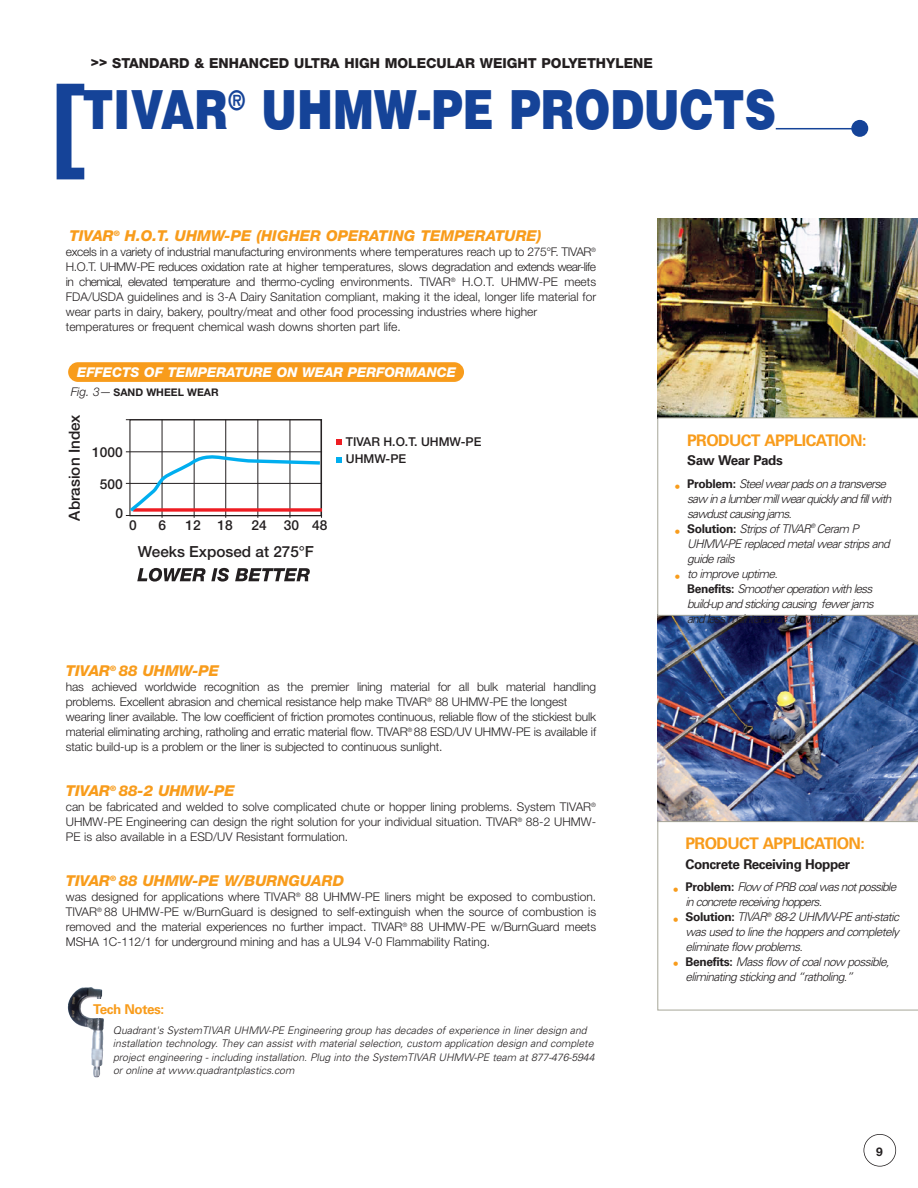
<style>
.page{position:relative;width:918px;height:1188px;background:#fff}
.page>*{position:absolute;margin:0;border:0;box-sizing:border-box;transform-origin:0 0}
.t1{font:700 105px "Helvetica Neue";color:#154398}
.t2{font:900 54px "Helvetica";color:#154398;scale:.8 1}
.t3{font:700 16.05px "Univers";letter-spacing:-.04em;color:#f89c1c}
.t4{font:500 15.3px "Helvetica Neue";color:#231f20}
.t5{font:italic 800 15px "Helvetica Neue";color:#f89c1c}
.t6{font:800 13.8px "Helvetica Neue";color:#231f20}
.t7{font:500 13.8px "Helvetica Neue";color:#231f20}
.t8{font:italic 800 13.5px "Helvetica Neue";color:#fff}
.t9{font:700 13.5px "Univers";letter-spacing:-.035em;color:#231f20}
.t10{font:700 13.5px "Univers";letter-spacing:-.035em;color:#f89c1c}
.t11{font:500 12.3px/17.5px "Helvetica Neue";color:#231f20}
.t12{font:300 12px/15px "Helvetica Neue";letter-spacing:-.01em;color:#231f20}
.t13{font:italic 300 12px/15px "Univers";letter-spacing:-.07em;color:#231f20}
.t14{font:700 12px "Helvetica Neue";color:#f89c1c}
.t15{font:700 12px "Helvetica Neue";color:#231f20}
.t16{font:italic 300 10.5px/13.5px "Univers";letter-spacing:-.005em;color:#231f20}
.t17{font:700 10.5px "Helvetica Neue";color:#231f20}
.s1{font-weight:300;font-style:italic;font-size:12px}
.s2{font-weight:700;font-style:normal}
</style>
<div class="page">
<hr style="left:776px;top:128px;width:77px;height:1px;background:#154398">
<div style="left:851px;top:120px;width:17px;height:17px;background:#154398;border-radius:50%"></div>
<div style="left:864px;top:1134px;width:32px;height:33px;border:2px solid #231f20;border-radius:50%"></div>
<img style="left:657px;top:616px;width:261px;height:205px">
<img style="left:657px;top:219px;width:261px;height:198px">
<svg style="left:657px;top:417px;width:261px;height:199px"></svg>
<svg style="left:657px;top:821px;width:261px;height:189px"></svg>
<img style="left:68px;top:987px;width:36px;height:91px">
<div style="left:94px;top:999px;width:8px;height:18px;background:#fff"></div>
<hr style="left:162px;top:419px;width:1px;height:99px;background:#231f20">
<hr style="left:194px;top:419px;width:1px;height:99px;background:#231f20">
<hr style="left:225px;top:419px;width:1px;height:99px;background:#231f20">
<hr style="left:258px;top:419px;width:1px;height:99px;background:#231f20">
<hr style="left:321px;top:419px;width:1px;height:99px;background:#231f20">
<hr style="left:126px;top:419px;width:196px;height:1px;background:#231f20">
<hr style="left:126px;top:452px;width:196px;height:1px;background:#231f20">
<hr style="left:126px;top:483px;width:196px;height:1px;background:#231f20">
<hr style="left:126px;top:515px;width:196px;height:1px;background:#231f20">
<hr style="left:290px;top:419px;width:1px;height:99px;background:#231f20">
<svg style="left:336px;top:439px;width:6px;height:6px"></svg>
<svg style="left:336px;top:457px;width:6px;height:6px"></svg>
<svg style="left:128px;top:453px;width:195px;height:61px"></svg>
<svg style="left:137px;top:568px;width:92px;height:14px"></svg>
<svg style="left:235px;top:568px;width:75px;height:13px"></svg>
<svg style="left:68px;top:362px;width:396px;height:20px;background:#f89e21"></svg>
<p class="t6" style="left:91px;top:58px;width:564px">&gt;&gt; STANDARD &amp; ENHANCED ULTRA HIGH MOLECULAR WEIGHT POLYETHYLENE</p>
<h1 class="t1" style="left:49px;top:58px;width:36px">[</h1>
<h2 class="t2" style="left:82px;top:90px;width:868px">TIVAR<sup>®</sup> UHMW-PE PRODUCTS</h2>
<p class="t5" style="left:69px;top:230px;width:474px">TIVAR<sup>®</sup> H.O.T. UHMW-PE (HIGHER OPERATING TEMPERATURE)</p>
<p class="t12" style="left:66px;top:244px;width:532px">excels in a variety of industrial manufacturing environments where temperatures reach up to 275°F. TIVAR<sup>® </sup>H.O.T. UHMW-PE reduces oxidation rate at higher temperatures, slows degradation and extends wear-life in chemical, elevated temperature and thermo-cycling environments. TIVAR<sup>®</sup> H.O.T. UHMW-PE meets FDA/USDA guidelines and is 3-A Dairy Sanitation compliant, making it the ideal, longer life material for wear parts in dairy, bakery, poultry/meat and other food processing industries where higher temperatures or frequent chemical wash downs shorten part life.</p>
<p class="t8" style="left:77px;top:367px;width:380px">EFFECTS OF TEMPERATURE ON WEAR PERFORMANCE</p>
<p class="t17" style="left:71px;top:386px;width:149px"><span class="s1">Fig. 3—</span> SAND WHEEL WEAR</p>
<p class="t4" style="left:69px;top:521px;width:108px;rotate:-90deg">Abrasion Index</p>
<p class="t7" style="left:92px;top:447px;width:32px">1000</p>
<p class="t11" style="left:346px;top:434px;width:137px">TIVAR H.O.T. UHMW-PE<br>UHMW-PE</p>
<p class="t7" style="left:100px;top:479px;width:24px">500</p>
<p class="t7" style="left:116px;top:508px;width:9px">0</p>
<p class="t7" style="left:129px;top:521px;width:9px">0</p>
<p class="t7" style="left:158px;top:521px;width:9px">6</p>
<p class="t7" style="left:185px;top:521px;width:49px">12 18</p>
<p class="t7" style="left:252px;top:521px;width:77px">24 30 48</p>
<p class="t4" style="left:138px;top:546px;width:178px">Weeks Exposed at 275°F</p>
<p class="t5" style="left:66px;top:665px;width:155px">TIVAR<sup>®</sup> 88 UHMW-PE</p>
<p class="t12" style="left:66px;top:679px;width:532px">has achieved worldwide recognition as the premier lining material for all bulk material handling problems. Excellent abrasion and chemical resistance help make TIVAR<sup>®</sup> 88 UHMW-PE the longest wearing liner available. The low coefficient of friction promotes continuous, reliable flow of the stickiest bulk material eliminating arching, ratholing and erratic material flow. TIVAR<sup>®</sup> 88 ESD/UV UHMW-PE is available if static build-up is a problem or the liner is subjected to continuous sunlight.</p>
<p class="t5" style="left:66px;top:785px;width:170px">TIVAR<sup>®</sup> 88-2 UHMW-PE</p>
<p class="t12" style="left:66px;top:799px;width:532px;text-align:justify">can be fabricated and welded to solve complicated chute or hopper lining problems. System TIVAR<sup>® </sup>UHMW-PE Engineering can design the right solution for your individual situation. TIVAR<sup>®</sup> 88-2 UHMW-PE is also available in a ESD/UV Resistant formulation.</p>
<p class="t5" style="left:66px;top:875px;width:280px">TIVAR<sup>®</sup> 88 UHMW-PE W/BURNGUARD</p>
<p class="t12" style="left:66px;top:889px;width:532px;text-align:justify">was designed for applications where TIVAR<sup>®</sup> 88 UHMW-PE liners might be exposed to combustion.<br>TIVAR<sup>®</sup> 88 UHMW-PE w/BurnGuard is designed to self-extinguish when the source of combustion is removed and the material experiences no further impact. TIVAR<sup>®</sup> 88 UHMW-PE w/BurnGuard meets MSHA 1C-112/1 for underground mining and has a UL94 V-0 Flammability Rating.</p>
<p class="t10" style="left:93px;top:1004px;width:73px">Tech Notes:</p>
<p class="t16" style="left:113px;top:1024px;width:483px">Quadrant's SystemTIVAR UHMW-PE Engineering group has decades of experience in liner design and installation technology. They can assist with material selection, custom application design and complete project engineering - including installation. Plug into the SystemTIVAR UHMW-PE team at 877-476-5944 or online at www.quadrantplastics.com</p>
<h3 class="t3" style="left:687px;top:434px;width:181px">PRODUCT APPLICATION:</h3>
<p class="t9" style="left:687px;top:455px;width:97px">Saw Wear Pads</p>
<p class="t13" style="left:687px;top:477px;width:206px"><span class="s2">Problem:</span> Steel wear pads on a transverse saw in a lumber mill wear quickly and fill with sawdust causing jams.<br><span class="s2">Solution:</span> Strips of TIVAR<sup>®</sup> Ceram P<br>UHMW-PE replaced metal wear strips and guide rails<br>to improve uptime.<br><span class="s2">Benefits:</span> Smoother operation with less build-up and sticking causing fewer jams and less maintenance downtime.</p>
<p class="t14" style="left:674px;top:479px;width:8px">•</p>
<p class="t14" style="left:674px;top:524px;width:8px">•</p>
<p class="t14" style="left:674px;top:569px;width:8px">•</p>
<p class="t14" style="left:673px;top:882px;width:8px">•</p>
<p class="t14" style="left:673px;top:912px;width:8px">•</p>
<p class="t14" style="left:673px;top:956px;width:8px">•</p>
<h3 class="t3" style="left:686px;top:838px;width:181px">PRODUCT APPLICATION:</h3>
<p class="t9" style="left:686px;top:859px;width:166px">Concrete Receiving Hopper</p>
<p class="t13" style="left:686px;top:881px;width:215px"><span class="s2">Problem:</span> Flow of PRB coal was not possible in concrete receiving hoppers.<br><span class="s2">Solution:</span> TIVAR<sup>®</sup> 88-2 UHMW-PE anti-static was used to line the hoppers and completely eliminate flow problems.<br><span class="s2">Benefits:</span> Mass flow of coal now possible, eliminating sticking and “ratholing.”</p>
<p class="t15" style="left:876px;top:1145px;width:8px">9</p>
</div>
